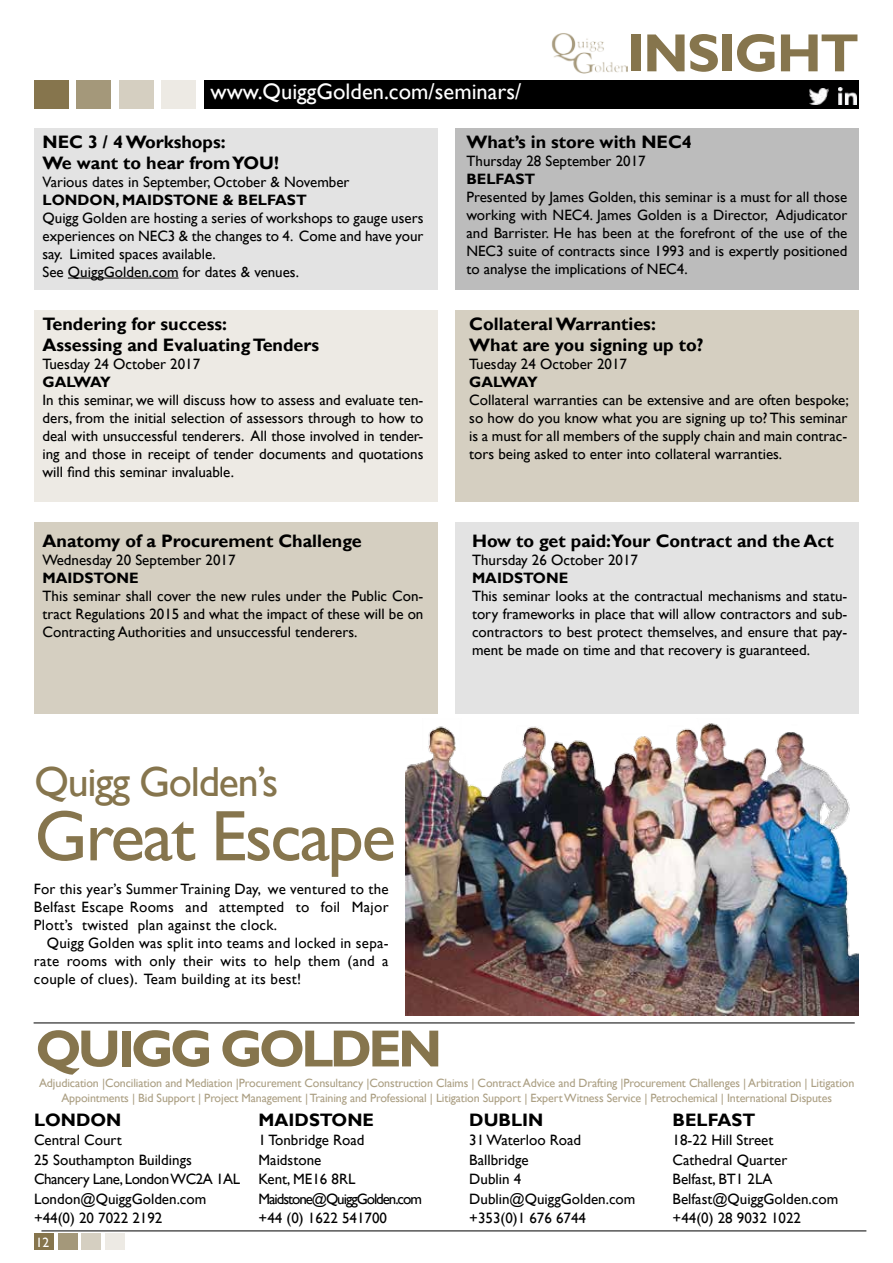
<style>
.page{position:relative;width:893px;height:1263px;background:#fff}
.page>*{position:absolute;margin:0;border:0;box-sizing:border-box;transform-origin:0 0}
.t1{font:72px "Gill Sans";letter-spacing:-.03em;color:#86754d}
.t2{font:700 54px "Gill Sans";letter-spacing:-.03em;color:#86754d}
.t3{font:700 52.5px "Gill Sans";letter-spacing:-.07em;color:#86754d}
.t4{font:42px "Gill Sans";letter-spacing:-.03em;color:#86754d}
.t5{font:22.5px "Gill Sans";color:#fff}
.t6{font:700 18px/21px "Gill Sans";color:#000}
.t7{font:15px/18px "Gill Sans";color:#000;text-align:justify}
.t8{font:700 15px "Gill Sans";color:#000}
.t9{font:13.5px "Gill Sans";color:#fff}
.t10{font:12px/15px "Gill Sans";letter-spacing:-.01em;color:#ab9f83;text-align:center}
</style>
<div class="page">
<hr style="left:41px;top:1231px;width:825px;height:1px;background:#000">
<div style="left:82px;top:1233px;width:19px;height:16px;background:#d5cfc1"></div>
<div style="left:106px;top:1233px;width:19px;height:16px;background:#edeae4"></div>
<div style="left:58px;top:1233px;width:19px;height:16px;background:#a4987a"></div>
<div style="left:34px;top:1233px;width:19px;height:16px;background:#86754d"></div>
<div style="left:455px;top:310px;width:404px;height:191px;background:#d5cfc1"></div>
<div style="left:455px;top:128px;width:403px;height:161px;background:#bcbcbc"></div>
<div style="left:34px;top:310px;width:403px;height:191px;background:#edeae4"></div>
<div style="left:455px;top:522px;width:404px;height:191px;background:#e3e3e3"></div>
<div style="left:34px;top:522px;width:403px;height:191px;background:#d5cfc1"></div>
<div style="left:34px;top:128px;width:404px;height:161px;background:#e3e3e3"></div>
<div style="left:204px;top:80px;width:655px;height:29px;background:#000"></div>
<div style="left:119px;top:80px;width:34px;height:29px;background:#d5cfc1"></div>
<div style="left:162px;top:80px;width:34px;height:29px;background:#edeae4"></div>
<div style="left:77px;top:80px;width:34px;height:29px;background:#a4987a"></div>
<div style="left:34px;top:80px;width:34px;height:29px;background:#86754d"></div>
<hr style="left:34px;top:1023px;width:821px;height:1px;background:#000">
<hr style="left:68px;top:278px;width:111px;height:1px;background:#000">
<img style="left:809px;top:88px;width:19px;height:16px">
<img style="left:552px;top:33px;width:75px;height:41px">
<img style="left:405px;top:723px;width:454px;height:292px">
<h3 class="t5" style="left:210px;top:79px;width:312px">www.QuiggGolden.com/seminars/</h3>
<h2 class="t2" style="left:627px;top:21px;width:234px">INSIGHT</h2>
<p class="t6" style="left:43px;top:132px;width:238px">NEC 3 / 4 Workshops:<br>We want to hear from YOU!</p>
<p class="t7" style="left:43px;top:173px;width:309px">Various dates in September, October &amp; November</p>
<p class="t8" style="left:43px;top:191px;width:266px">LONDON, MAIDSTONE &amp; BELFAST</p>
<p class="t7" style="left:43px;top:209px;width:382px;text-align:left">Quigg Golden are hosting a series of workshops to gauge users experiences on NEC3 &amp; the changes to 4. Come and have your say. Limited spaces available.<br>See QuiggGolden.com for dates &amp; venues.</p>
<p class="t6" style="left:43px;top:314px;width:278px">Tendering for success:<br>Assessing and Evaluating Tenders</p>
<p class="t7" style="left:43px;top:356px;width:159px">Tuesday 24 October 2017</p>
<p class="t8" style="left:43px;top:373px;width:70px">GALWAY</p>
<p class="t7" style="left:43px;top:392px;width:382px">In this seminar, we will discuss how to assess and evaluate ten&shy;ders, from the initial selection of assessors through to how to deal with unsuccessful tenderers. All those involved in tender&shy;ing and those in receipt of tender documents and quotations will find this seminar invaluable.</p>
<p class="t6" style="left:43px;top:531px;width:321px">Anatomy of a Procurement Challenge</p>
<p class="t7" style="left:43px;top:551px;width:195px">Wednesday 20 September 2017</p>
<p class="t8" style="left:43px;top:569px;width:98px">MAIDSTONE</p>
<p class="t7" style="left:43px;top:587px;width:382px">This seminar shall cover the new rules under the Public Con&shy;tract Regulations 2015 and what the impact of these will be on Contracting Authorities and unsuccessful tenderers.</p>
<p class="t6" style="left:466px;top:132px;width:227px">What’s in store with NEC4</p>
<p class="t7" style="left:466px;top:152px;width:181px">Thursday 28 September 2017</p>
<p class="t8" style="left:466px;top:170px;width:70px">BELFAST</p>
<p class="t7" style="left:466px;top:188px;width:382px">Presented by James Golden, this seminar is a must for all those working with NEC4. James Golden is a Director, Adjudicator and Barrister. He has been at the forefront of the use of the NEC3 suite of contracts since 1993 and is expertly positioned to analyse the implications of NEC4.</p>
<p class="t6" style="left:469px;top:314px;width:236px">Collateral Warranties:<br>What are you signing up to?</p>
<p class="t7" style="left:469px;top:356px;width:159px">Tuesday 24 October 2017</p>
<p class="t8" style="left:469px;top:373px;width:70px">GALWAY</p>
<p class="t7" style="left:469px;top:392px;width:381px">Collateral warranties can be extensive and are often bespoke; so how do you know what you are signing up to? This seminar is a must for all members of the supply chain and main contrac&shy;tors being asked to enter into collateral warranties.</p>
<p class="t6" style="left:472px;top:531px;width:363px">How to get paid:Your Contract and the Act</p>
<p class="t7" style="left:472px;top:551px;width:168px">Thursday 26 October 2017</p>
<p class="t8" style="left:472px;top:569px;width:98px">MAIDSTONE</p>
<p class="t7" style="left:472px;top:587px;width:377px">This seminar looks at the contractual mechanisms and statu&shy;tory frameworks in place that will allow contractors and sub&shy;contractors to best protect themselves, and ensure that pay&shy;ment be made on time and that recovery is guaranteed.</p>
<h3 class="t4" style="left:34px;top:757px;width:245px">Quigg Golden’s</h3>
<h1 class="t1" style="left:34px;top:794px;width:363px">Great Escape</h1>
<p class="t7" style="left:34px;top:880px;width:356px">For this year’s Summer Training Day, we ventured to the Belfast Escape Rooms and attempted to foil Major Plott’s twisted plan against the clock.</p>
<p class="t7" style="left:34px;top:934px;width:356px;text-indent:13px">Quigg Golden was split into teams and locked in sepa&shy;rate rooms with only their wits to help them (and a couple of clues). Team building at its best!</p>
<h3 class="t3" style="left:35px;top:1017px;width:408px">QUIGG GOLDEN</h3>
<p class="t10" style="left:39px;top:1075px;width:817px">Adjudication |Conciliation and Mediation |Procurement Consultancy |Construction Claims | Contract Advice and Drafting |Procurement Challenges | Arbitration | Litigation<br>Appointments | Bid Support | Project Management | Training and Professional | Litigation Support | Expert Witness Service | Petrochemical | International Disputes</p>
<p class="t6" style="left:34px;top:1109px;width:89px">LONDON</p>
<p class="t7" style="left:34px;top:1130px;width:208px;line-height:19.5px;text-align:left">Central Court<br>25 Southampton Buildings<br>Chancery Lane, London WC2A 1AL<br>London@QuiggGolden.com +44(0) 20 7022 2192</p>
<p class="t9" style="left:36px;top:1234px;width:15px">12</p>
<p class="t6" style="left:259px;top:1109px;width:117px">MAIDSTONE</p>
<p class="t7" style="left:259px;top:1130px;width:165px;line-height:19.5px;text-align:left">1 Tonbridge Road<br>Maidstone<br>Kent, ME16 8RL<br>Maidstone@QuiggGolden.com +44 (0) 1622 541700</p>
<p class="t6" style="left:469px;top:1109px;width:76px">DUBLIN</p>
<p class="t7" style="left:469px;top:1130px;width:168px;line-height:19.5px;text-align:left">31 Waterloo Road<br>Ballbridge<br>Dublin 4<br>Dublin@QuiggGolden.com +353(0)1 676 6744</p>
<p class="t6" style="left:673px;top:1109px;width:84px">BELFAST</p>
<p class="t7" style="left:673px;top:1130px;width:167px;line-height:19.5px;text-align:left">18-22 Hill Street<br>Cathedral Quarter<br>Belfast, BT1 2LA<br>Belfast@QuiggGolden.com +44(0) 28 9032 1022</p>
</div>
